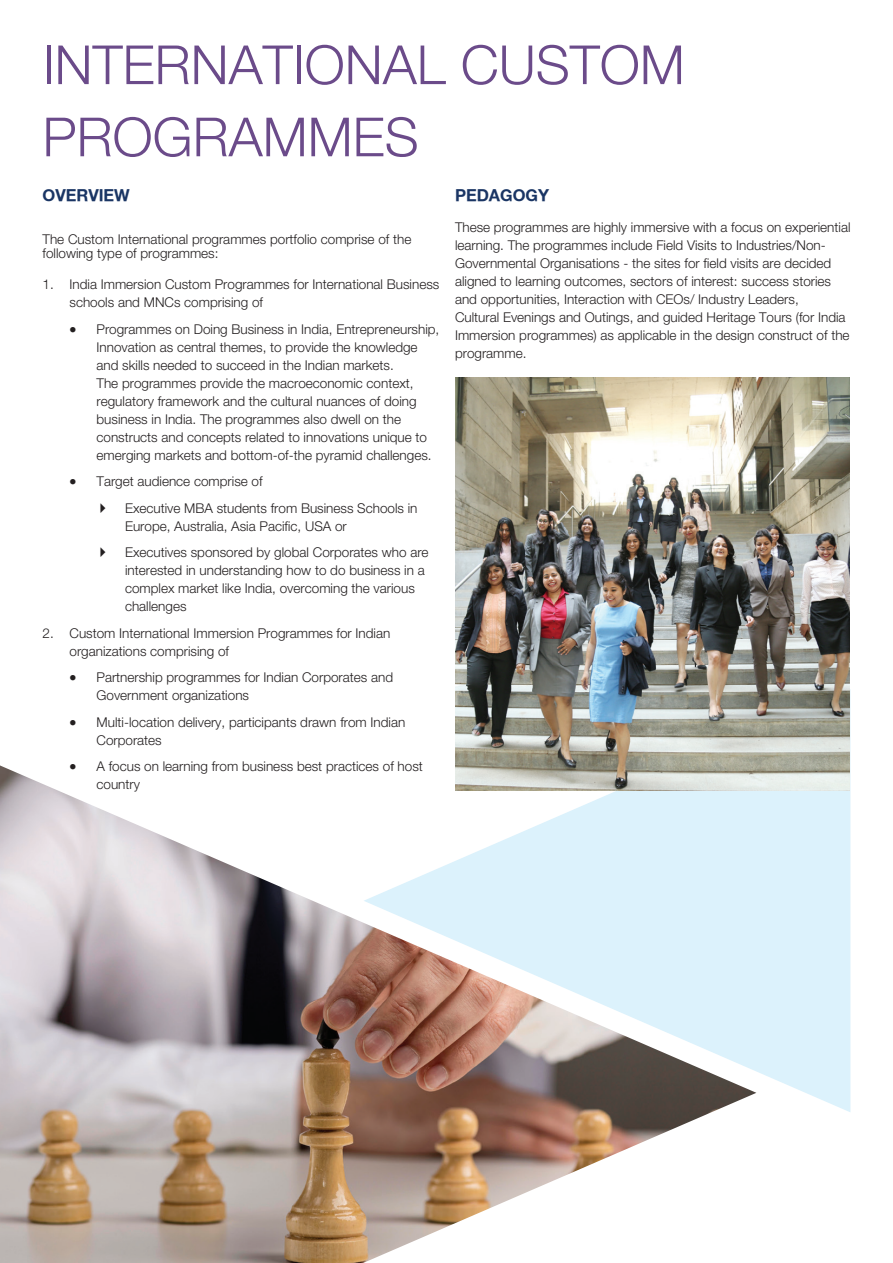
<style>
.page{position:relative;width:893px;height:1263px;background:#fff}
.page>*{position:absolute;margin:0;border:0;box-sizing:border-box;transform-origin:0 0}
.t1{font:300 54px/72.2px "Helvetica Neue";color:#6b4b8a}
.t2{font:700 16.5px "Helvetica Neue";color:#1a3564}
.t3{font:300 13.5px/18px "Helvetica Neue";color:#231f20}
</style>
<div class="page">
<div style="left:756px;top:790px;width:94px;height:322px;background:#dcf2fc"></div>
<img style="left:455px;top:378px;width:395px;height:412px">
<img style="left:0;top:765px;width:756px;height:498px">
<h1 class="t1" style="left:43px;top:28px;width:644px">INTERNATIONAL CUSTOM<br>PROGRAMMES</h1>
<p class="t2" style="left:43px;top:185px;width:89px">OVERVIEW</p>
<p class="t3" style="left:43px;top:231px;width:370px;line-height:14.9px">The Custom International programmes portfolio comprise of the following type of programmes:</p>
<p class="t3" style="left:70px;top:275px;width:371px;text-indent:-27px">1. India Immersion Custom Programmes for International Business schools and MNCs comprising of</p>
<p class="t3" style="left:97px;top:320px;width:344px;text-indent:-27px">• Programmes on Doing Business in India, Entrepreneurship, Innovation as central themes, to provide the knowledge and skills needed to succeed in the Indian markets.<br>The programmes provide the macroeconomic context, regulatory framework and the cultural nuances of doing business in India. The programmes also dwell on the constructs and concepts related to innovations unique to emerging markets and bottom-of-the pyramid challenges.</p>
<p class="t3" style="left:125px;top:468px;width:294px;line-height:26.5px;text-indent:-55px">• Target audience comprise of<br>Executive MBA students from Business Schools in</p>
<p class="t3" style="left:125px;top:512px;width:305px;line-height:26.5px">Europe, Australia, Asia Pacific, USA or<br>Executives sponsored by global Corporates who are</p>
<p class="t3" style="left:125px;top:561px;width:301px">interested in understanding how to do business in a complex market like India, overcoming the various challenges</p>
<p class="t3" style="left:70px;top:624px;width:322px;text-indent:-27px">2. Custom International Immersion Programmes for Indian organizations comprising of</p>
<p class="t3" style="left:97px;top:668px;width:298px;text-indent:-27px">• Partnership programmes for Indian Corporates and<br>Government organizations</p>
<p class="t3" style="left:97px;top:713px;width:310px;text-indent:-27px">• Multi-location delivery, participants drawn from Indian<br>Corporates</p>
<p class="t3" style="left:97px;top:757px;width:328px;text-indent:-27px">• A focus on learning from business best practices of host country</p>
<p class="t2" style="left:455px;top:185px;width:96px">PEDAGOGY</p>
<p class="t3" style="left:455px;top:218px;width:397px">These programmes are highly immersive with a focus on experiential learning. The programmes include Field Visits to Industries/Non-Governmental Organisations - the sites for field visits are decided aligned to learning outcomes, sectors of interest: success stories and opportunities, Interaction with CEOs/ Industry Leaders,<br>Cultural Evenings and Outings, and guided Heritage Tours (for India Immersion programmes) as applicable in the design construct of the programme.</p>
</div>
